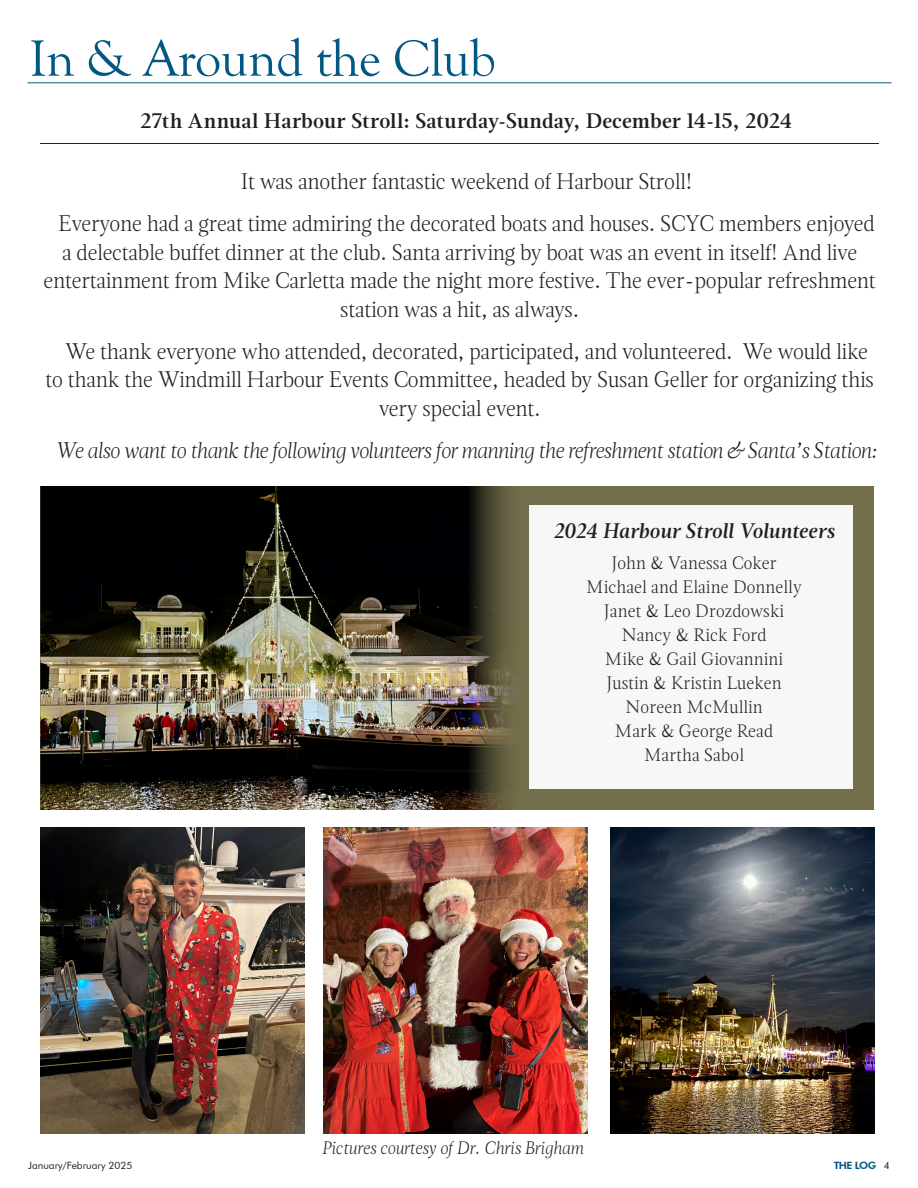
<style>
.page{position:relative;width:918px;height:1188px;background:#fff}
.page>*{position:absolute;margin:0;border:0;box-sizing:border-box;transform-origin:0 0}
.t1{font:52.5px "Goudy Old Style T";letter-spacing:-.01em;color:#005883}
.t2{font:100 22.5px/28.5px "Magneta";letter-spacing:-.01em;color:#231f20;text-align:center}
.t3{font:italic 100 22.5px "Magneta";letter-spacing:-.01em;color:#231f20}
.t4{font:600 21px "Magneta";color:#231f20}
.t5{font:italic 600 21px "Magneta";letter-spacing:.01em;color:#231f20}
.t6{font:100 18px "Magneta";letter-spacing:.01em;color:#231f20}
.t7{font:italic 100 18px "Magneta";letter-spacing:.01em;color:#231f20}
.t8{font:10.05px "Futura BT";color:#231f20}
.t9{font:800 10.05px "Futura BT";letter-spacing:-.05em;color:#005883;scale:1.05 1}
.s1{font-weight:400;color:#231f20}
</style>
<div class="page">
<hr style="left:28px;top:82px;width:864px;height:1px;background:#005883">
<div style="left:40px;top:486px;width:834px;height:324px;background:#736f4c"></div>
<img style="left:40px;top:486px;width:472px;height:324px">
<hr style="left:40px;top:141px;width:841px;height:4px;background:#231f20;opacity:.39">
<img style="left:41px;top:828px;width:264px;height:306px">
<img style="left:323px;top:828px;width:264px;height:306px">
<img style="left:610px;top:828px;width:265px;height:306px">
<div style="left:530px;top:506px;width:324px;height:283px;background:#f7f7f5"></div>
<h1 class="t1" style="left:29px;top:30px;width:468px">In &amp; Around the Club</h1>
<p class="t4" style="left:140px;top:106px;width:653px">27th Annual Harbour Stroll: Saturday-Sunday, December 14-15, 2024</p>
<p class="t2" style="left:241px;top:167px;width:453px">It was another fantastic weekend of Harbour Stroll!</p>
<p class="t2" style="left:44px;top:209px;width:834px">Everyone had a great time admiring the decorated boats and houses. SCYC members enjoyed<br>a delectable buffet dinner at the club. Santa arriving by boat was an event in itself! And live entertainment from Mike Carletta made the night more festive. The ever-popular refreshment station was a hit, as always.</p>
<p class="t2" style="left:65px;top:337px;width:804px">We thank everyone who attended, decorated, participated, and volunteered. We would like</p>
<p class="t2" style="left:46px;top:365px;width:830px">to thank the Windmill Harbour Events Committee, headed by Susan Geller for organizing this</p>
<p class="t2" style="left:379px;top:394px;width:164px">very special event.</p>
<p class="t3" style="left:56px;top:435px;width:823px">We also want to thank the following volunteers for manning the refreshment station &amp; Santa’s Station:</p>
<p class="t5" style="left:554px;top:516px;width:282px">2024 Harbour Stroll Volunteers</p>
<p class="t6" style="left:611px;top:551px;width:167px">John &amp; Vanessa Coker</p>
<p class="t6" style="left:586px;top:575px;width:217px">Michael and Elaine Donnelly</p>
<p class="t6" style="left:604px;top:599px;width:182px">Janet &amp; Leo Drozdowski</p>
<p class="t6" style="left:621px;top:623px;width:147px">Nancy &amp; Rick Ford</p>
<p class="t6" style="left:605px;top:647px;width:180px">Mike &amp; Gail Giovannini</p>
<p class="t6" style="left:606px;top:671px;width:177px">Justin &amp; Kristin Lueken</p>
<p class="t6" style="left:625px;top:695px;width:139px">Noreen McMullin</p>
<p class="t6" style="left:615px;top:719px;width:160px">Mark &amp; George Read</p>
<p class="t6" style="left:644px;top:743px;width:101px">Martha Sabol</p>
<p class="t7" style="left:322px;top:1136px;width:263px">Pictures courtesy of Dr. Chris Brigham</p>
<p class="t8" style="left:28px;top:1159px;width:106px">January/February 2025</p>
<p class="t9" style="left:834px;top:1159px;width:55px">THE LOG <span class="s1">4</span></p>
</div>
